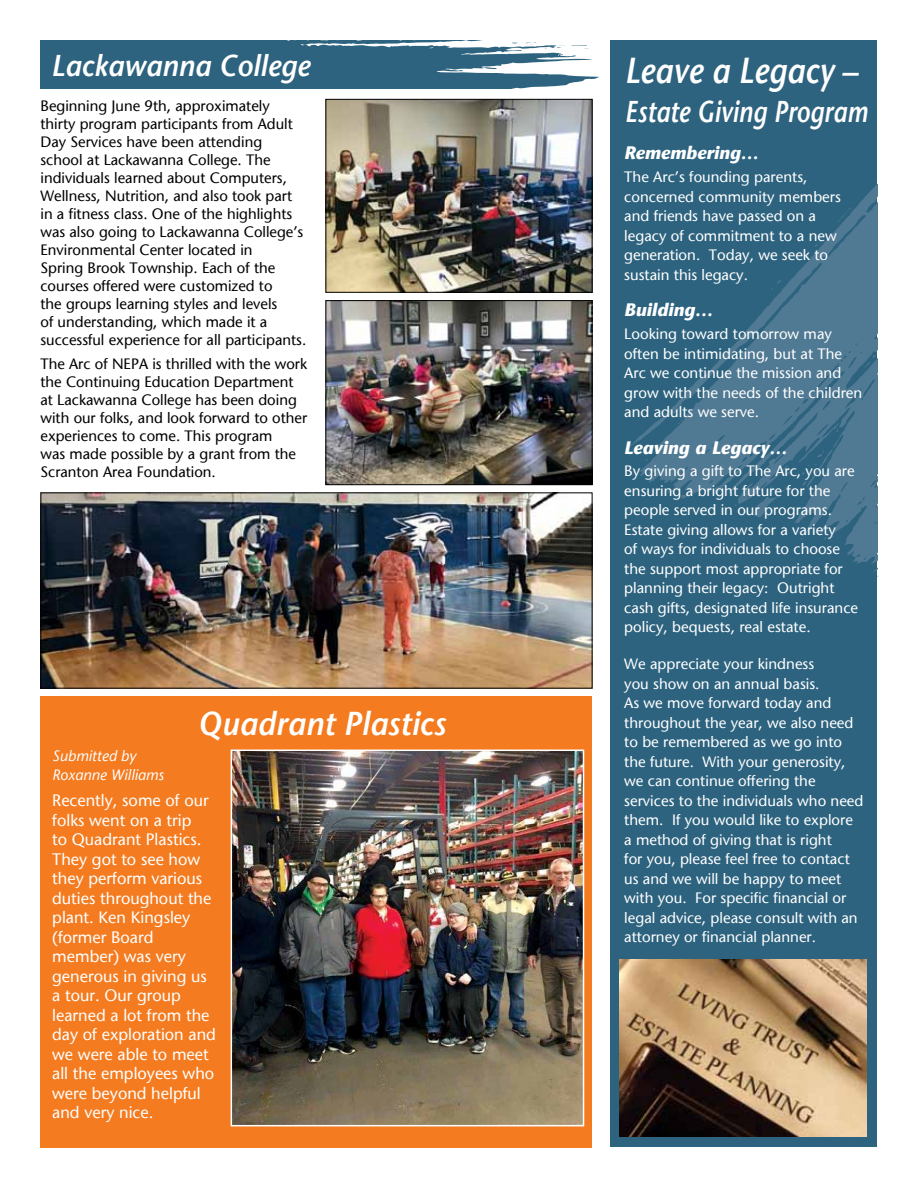
<style>
.page{position:relative;width:918px;height:1188px;background:#fff}
.page>*{position:absolute;margin:0;border:0;box-sizing:border-box;transform-origin:0 0}
.t1{font:italic 600 36px "Stone Sans Std";color:#fff;scale:.88 1}
.t2{font:italic 600 33px "Stone Sans Std";color:#fffffe;scale:.96 1}
.t3{font:italic 600 30px "Stone Sans Std";color:#fff;scale:.82 1}
.t4{font:italic 600 30px "Stone Sans Std";color:#fff;scale:.95 1}
.t5{font:italic 700 18px "Stone Sans";color:#fff}
.t6{font:16.5px/19.5px "Stone Sans";color:#fffffe}
.t7{font:15px/19.5px "Stone Sans";color:#fff}
.t8{font:15px/18px "Stone Sans";color:#000}
.t9{font:italic 15px/19.5px "Stone Sans";color:#fffffe}
</style>
<div class="page">
<div style="left:610px;top:40px;width:268px;height:1108px;background:#2d637f"></div>
<svg style="left:629px;top:57px;width:249px;height:590px"></svg>
<img style="left:619px;top:959px;width:248px;height:178px">
<svg style="left:40px;top:40px;width:560px;height:49px;background:#4c7a92"></svg>
<img style="left:42px;top:494px;width:548px;height:193px">
<div style="left:40px;top:492px;width:552px;height:197px;border:1px solid #000"></div>
<img style="left:328px;top:101px;width:262px;height:190px">
<div style="left:326px;top:99px;width:266px;height:194px;border:1px solid #000"></div>
<div style="left:40px;top:696px;width:552px;height:452px;background:#f47b20"></div>
<img style="left:234px;top:753px;width:347px;height:370px">
<div style="left:231px;top:750px;width:353px;height:376px;border:2px solid #fff"></div>
<img style="left:328px;top:302px;width:262px;height:181px">
<div style="left:326px;top:300px;width:266px;height:185px;border:1px solid #000"></div>
<h3 class="t4" style="left:51px;top:47px;width:274px">Lackawanna College</h3>
<p class="t8" style="left:40px;top:96px;width:267px">Beginning June 9th, approximately thirty program participants from Adult Day Services have been attending school at Lackawanna College. The individuals learned about Computers, Wellness, Nutrition, and also took part in a fitness class. One of the highlights was also going to Lackawanna College’s Environmental Center located in<br>Spring Brook Township. Each of the courses offered were customized to<br>the groups learning styles and levels<br>of understanding, which made it a successful experience for all participants.</p>
<p class="t8" style="left:40px;top:355px;width:268px">The Arc of NEPA is thrilled with the work the Continuing Education Department at Lackawanna College has been doing with our folks, and look forward to other experiences to come. This program<br>was made possible by a grant from the Scranton Area Foundation.</p>
<h2 class="t2" style="left:198px;top:704px;width:260px">Quadrant Plastics</h2>
<p class="t9" style="left:52px;top:746px;width:113px">Submitted by<br>Roxanne Williams</p>
<p class="t6" style="left:52px;top:791px;width:165px">Recently, some of our folks went on a trip<br>to Quadrant Plastics.<br>They got to see how they perform various duties throughout the plant. Ken Kingsley (former Board member) was very generous in giving us a tour. Our group learned a lot from the day of exploration and we were able to meet all the employees who were beyond helpful and very nice.</p>
<h1 class="t1" style="left:625px;top:49px;width:267px">Leave a Legacy –</h1>
<h3 class="t3" style="left:625px;top:93px;width:298px">Estate Giving Program</h3>
<p class="t5" style="left:624px;top:142px;width:136px">Remembering…</p>
<p class="t7" style="left:624px;top:167px;width:218px">The Arc’s founding parents, concerned community members and friends have passed on a legacy of commitment to a new generation. Today, we seek to sustain this legacy.</p>
<p class="t5" style="left:624px;top:299px;width:90px">Building…</p>
<p class="t7" style="left:624px;top:324px;width:240px">Looking toward tomorrow may often be intimidating, but at The<br>Arc we continue the mission and grow with the needs of the children and adults we serve.</p>
<p class="t5" style="left:624px;top:437px;width:165px">Leaving a Legacy…</p>
<p class="t7" style="left:624px;top:462px;width:235px">By giving a gift to The Arc, you are ensuring a bright future for the people served in our programs.<br>Estate giving allows for a variety<br>of ways for individuals to choose the support most appropriate for planning their legacy: Outright cash gifts, designated life insurance policy, bequests, real estate.</p>
<p class="t7" style="left:624px;top:654px;width:241px">We appreciate your kindness<br>you show on an annual basis.<br>As we move forward today and throughout the year, we also need to be remembered as we go into the future. With your generosity, we can continue offering the services to the individuals who need them. If you would like to explore a method of giving that is right<br>for you, please feel free to contact us and we will be happy to meet with you. For specific financial or legal advice, please consult with an attorney or financial planner.</p>
</div>
